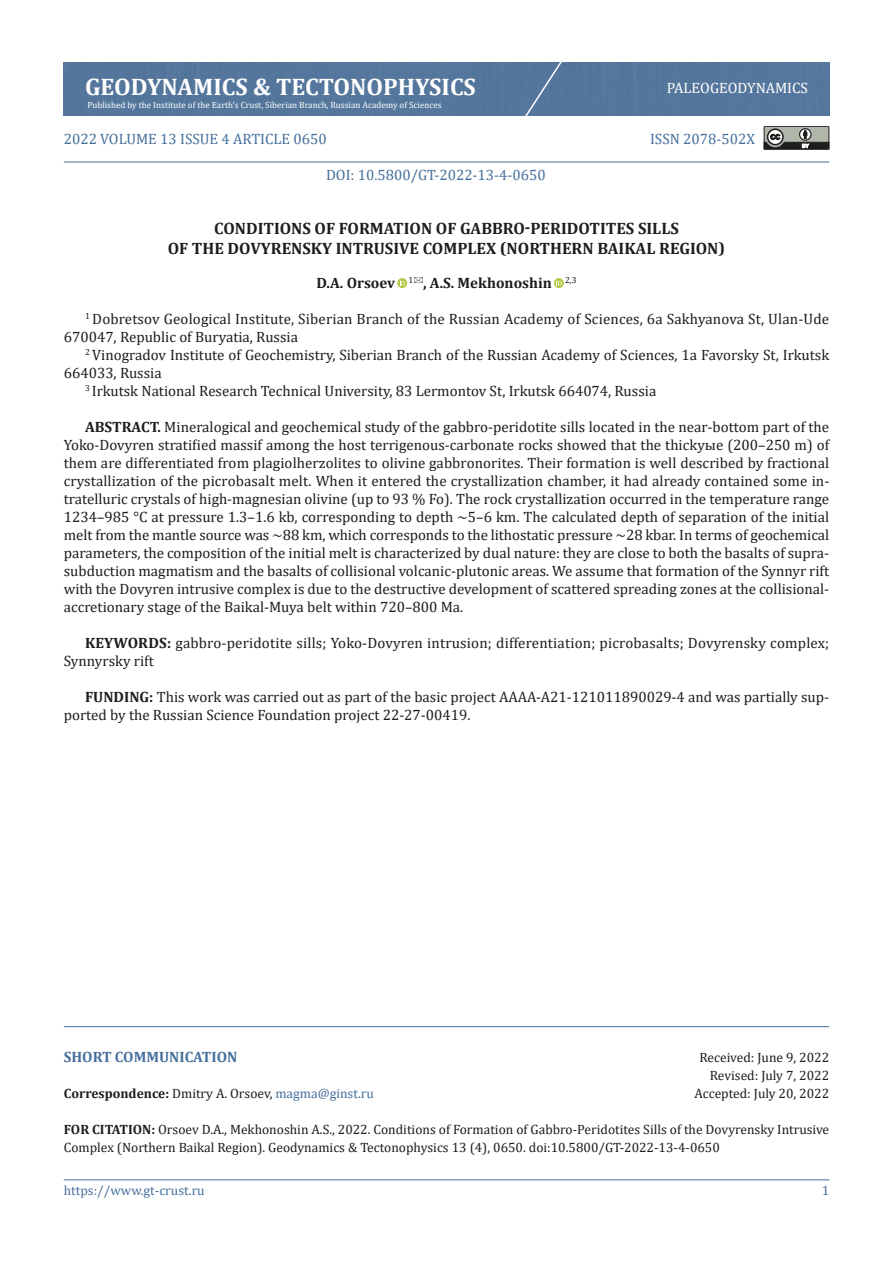
<style>
.page{position:relative;width:893px;height:1263px;background:#fff}
.page>*{position:absolute;margin:0;border:0;box-sizing:border-box;transform-origin:0 0}
.t1{font:700 24px "Cambria";color:#fff}
.t2{font:700 16.5px/19.8px "Cambria";color:#1d1d1b;text-align:center}
.t3{font:15px/18px "Cambria";color:#1d1d1b}
.t4{font:15px "Cambria";color:#46709c}
.t5{font:700 15px "Cambria";color:#1d1d1b}
.t6{font:700 15px "Cambria";color:#46709c}
.t7{font:15px "Cambria";color:#fff}
.t8{font:13.5px/18px "Cambria";color:#1d1d1b;text-align:right}
.t9{font:700 13.5px "Cambria";color:#1d1d1b}
.t10{font:13.5px "Cambria";color:#46709c}
.t11{font:9px "Cambria";color:#fff}
.s1{font-weight:700}
.s2{font-weight:400}
.s3{font-weight:400;color:#46709c}
</style>
<div class="page">
<hr style="left:64px;top:162px;width:765px;height:1px;background:#46709c">
<div style="left:64px;top:62px;width:765px;height:53px;background:#55769c"></div>
<div style="left:522px;top:62px;width:44px;height:54px;background:#55769c"></div>
<hr style="left:64px;top:1179px;width:765px;height:1px;background:#46709c">
<svg style="left:764px;top:126px;width:65px;height:23px"></svg>
<hr style="left:64px;top:1026px;width:765px;height:1px;background:#46709c">
<svg style="left:414px;top:277px;width:9px;height:7px"></svg>
<svg style="left:397px;top:278px;width:10px;height:10px"></svg>
<svg style="left:400px;top:280px;width:5px;height:5px"></svg>
<svg style="left:554px;top:278px;width:10px;height:10px"></svg>
<svg style="left:557px;top:280px;width:5px;height:5px"></svg>
<h1 class="t1" style="left:85px;top:70px;width:392px">GEODYNAMICS &amp; TECTONOPHYSICS</h1>
<p class="t11" style="left:87px;top:100px;width:356px">Published by the Institute of the Earth’s Crust, Siberian Branch, Russian Academy of Sciences</p>
<p class="t4" style="left:64px;top:130px;width:265px">2022 VOLUME 13 ISSUE 4 ARTICLE 0650</p>
<p class="t4" style="left:326px;top:166px;width:221px">DOI: 10.5800/GT-2022-13-4-0650</p>
<p class="t7" style="left:667px;top:79px;width:143px">PALEOGEODYNAMICS</p>
<p class="t4" style="left:650px;top:130px;width:106px">ISSN 2078-502X</p>
<p class="t2" style="left:168px;top:218px;width:559px">CONDITIONS OF FORMATION OF GABBRO-PERIDOTITES SILLS<br>OF THE DOVYRENSKY INTRUSIVE COMPLEX (NORTHERN BAIKAL REGION)</p>
<p class="t5" style="left:316px;top:272px;width:262px">D.A. Orsoev <sup>1</sup> , A.S. Mekhonoshin <sup>2,3</sup></p>
<p class="t3" style="left:64px;top:310px;width:767px;text-indent:21px"><sup>1</sup> Dobretsov Geological Institute, Siberian Branch of the Russian Academy of Sciences, 6а Sakhyanova St, Ulan-Ude<br>670047, Republic of Buryatia, Russia</p>
<p class="t3" style="left:85px;top:346px;width:746px"><sup>2</sup> Vinogradov Institute of Geochemistry, Siberian Branch of the Russian Academy of Sciences, 1а Favorsky St, Irkutsk</p>
<p class="t3" style="left:64px;top:364px;width:99px">664033, Russia</p>
<p class="t3" style="left:85px;top:382px;width:573px"><sup>3</sup> Irkutsk National Research Technical University, 83 Lermontov St, Irkutsk 664074, Russia</p>
<p class="t3" style="left:64px;top:418px;width:767px;text-align:justify;text-indent:21px"><span class="s1">ABSTRACT.</span> Mineralogical and geochemical study of the gabbro-peridotite sills located in the near-bottom part of the Yoko-Dovyren stratified massif among the host terrigenous-carbonate rocks showed that the thickуые (200–250 m) of them are differentiated from plagiolherzolites to olivine gabbronorites. Their formation is well described by fractional crystallization of the picrobasalt melt. When it entered the crystallization chamber, it had already contained some in&shy;tratelluric crystals of high-magnesian olivine (up to 93 % Fo). The rock crystallization occurred in the temperature range 1234–985 °C at pressure 1.3–1.6 kb, corresponding to depth ~5–6 km. The calculated depth of separation of the initial melt from the mantle source was ~88 km, which corresponds to the lithostatic pressure ~28 kbar. In terms of geochemical parameters, the composition of the initial melt is characterized by dual nature: they are close to both the basalts of supra&shy;subduction magmatism and the basalts of collisional volcanic-plutonic areas. We assume that formation of the Synnyr rift with the Dovyren intrusive complex is due to the destructive development of scattered spreading zones at the collisional&shy;accretionary stage of the Baikal-Muya belt within 720–800 Ma.</p>
<p class="t3" style="left:64px;top:634px;width:767px;text-indent:21px"><span class="s1">KEYWORDS:</span> gabbro-peridotite sills; Yoko-Dovyren intrusion; differentiation; picrobasalts; Dovyrensky complex;<br>Synnyrsky rift</p>
<p class="t3" style="left:64px;top:688px;width:765px;text-indent:21px"><span class="s1">FUNDING:</span> This work was carried out as part of the basic project AAAA-A21-121011890029-4 and was partially sup&shy;ported by the Russian Science Foundation project 22-27-00419.</p>
<p class="t6" style="left:64px;top:1046px;width:175px">SHORT COMMUNICATION</p>
<p class="t8" style="left:699px;top:1048px;width:131px">Received: June 9, 2022<br>Revised: July 7, 2022</p>
<p class="t9" style="left:64px;top:1084px;width:312px">Correspondence: <span class="s2">Dmitry A. Orsoev,</span> <span class="s3">magma@ginst.ru</span></p>
<p class="t8" style="left:694px;top:1084px;width:136px">Accepted: July 20, 2022</p>
<p class="t8" style="left:64px;top:1120px;width:767px;text-align:left"><span class="s1">FOR CITATION:</span> Orsoev D.A., Mekhonoshin A.S., 2022. Conditions of Formation of Gabbro-Peridotites Sills of the Dovyrensky Intrusive<br>Complex (Northern Baikal Region). Geodynamics &amp; Tectonophysics 13 (4), 0650. doi:10.5800/GT-2022-13-4-0650</p>
<p class="t10" style="left:64px;top:1183px;width:142px">https://www.gt-crust.ru</p>
<p class="t10" style="left:822px;top:1183px;width:9px">1</p>
</div>
